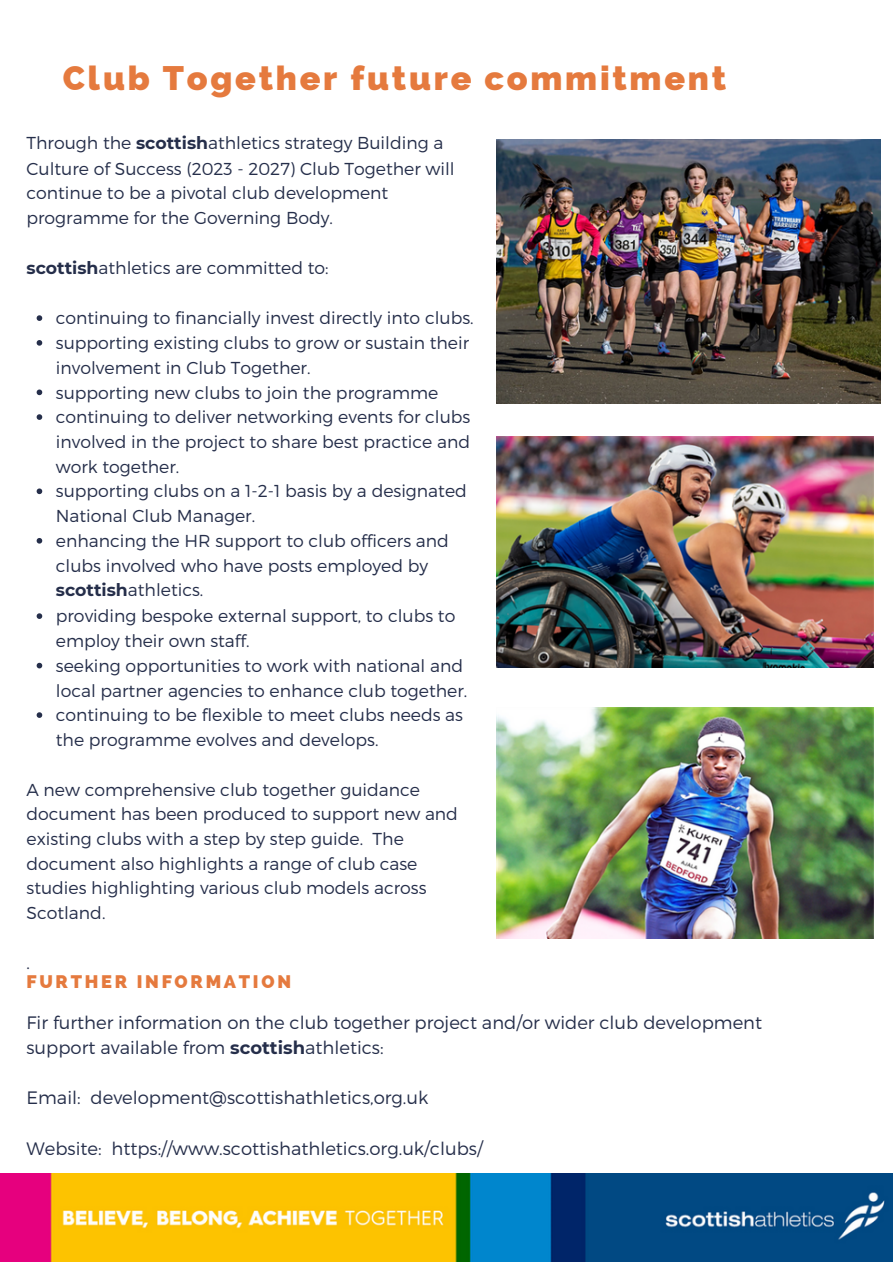
<style>
.page{position:relative;width:893px;height:1264px;background:#fff}
.page>*{position:absolute;margin:0;border:0;box-sizing:border-box;transform-origin:0 0}
.t1{font:800 34.05px "Raleway";letter-spacing:.08em;color:#e57a3e}
.t2{font:800 18.15px "Raleway";letter-spacing:.15em;color:#e57a3e}
.t3{font:300 18px/25.2px "Montserrat";color:#252e4a}
.t4{font:300 17.25px/24.8px "Montserrat";color:#252e4a}
.s1{font-weight:700}
</style>
<div class="page">
<img style="left:0;top:1173px;width:892px;height:88px">
<img style="left:496px;top:436px;width:377px;height:232px">
<img style="left:496px;top:707px;width:377px;height:231px">
<img style="left:496px;top:139px;width:384px;height:264px">
<svg style="left:37px;top:315px;width:5px;height:6px"></svg>
<svg style="left:37px;top:340px;width:5px;height:6px"></svg>
<svg style="left:37px;top:389px;width:5px;height:6px"></svg>
<svg style="left:37px;top:414px;width:5px;height:6px"></svg>
<svg style="left:37px;top:488px;width:5px;height:6px"></svg>
<svg style="left:37px;top:538px;width:5px;height:5px"></svg>
<svg style="left:37px;top:613px;width:5px;height:6px"></svg>
<svg style="left:37px;top:662px;width:5px;height:6px"></svg>
<svg style="left:37px;top:712px;width:5px;height:6px"></svg>
<p class="t1" style="left:63px;top:58px;width:664px">Club Together future commitment</p>
<p class="t4" style="left:26px;top:129px;width:429px">Through the <span class="s1">scottish</span>athletics strategy Building a Culture of Success (2023 - 2027) Club Together will continue to be a pivotal club development programme for the Governing Body.</p>
<p class="t4" style="left:26px;top:254px;width:303px"><span class="s1">scottish</span>athletics are committed to:</p>
<p class="t4" style="left:56px;top:305px;width:419px">continuing to financially invest directly into clubs.</p>
<p class="t4" style="left:56px;top:329px;width:414px">supporting existing clubs to grow or sustain their involvement in Club Together.</p>
<p class="t4" style="left:56px;top:379px;width:384px">supporting new clubs to join the programme</p>
<p class="t4" style="left:56px;top:404px;width:416px;text-align:justify">continuing to deliver networking events for clubs involved in the project to share best practice and work together.</p>
<p class="t4" style="left:56px;top:478px;width:412px">supporting clubs on a 1-2-1 basis by a designated<br>National Club Manager.</p>
<p class="t4" style="left:56px;top:527px;width:394px">enhancing the HR support to club officers and clubs involved who have posts employed by <span class="s1">scottish</span>athletics.</p>
<p class="t4" style="left:56px;top:603px;width:401px">providing bespoke external support, to clubs to employ their own staff.</p>
<p class="t4" style="left:56px;top:652px;width:413px">seeking opportunities to work with national and local partner agencies to enhance club together.</p>
<p class="t4" style="left:56px;top:702px;width:408px">continuing to be flexible to meet clubs needs as the programme evolves and develops.</p>
<p class="t4" style="left:26px;top:776px;width:433px">A new comprehensive club together guidance document has been produced to support new and existing clubs with a step by step guide. The document also highlights a range of club case studies highlighting various club models across Scotland.</p>
<p class="t4" style="left:26px;top:949px;width:5px">.</p>
<p class="t2" style="left:26px;top:971px;width:266px">FURTHER INFORMATION</p>
<p class="t3" style="left:26px;top:1009px;width:737px">Fir further information on the club together project and/or wider club development support available from <span class="s1">scottish</span>athletics:</p>
<p class="t3" style="left:26px;top:1084px;width:403px">Email: development@scottishathletics,org.uk</p>
<p class="t3" style="left:26px;top:1134px;width:457px">Website: https://www.scottishathletics.org.uk/clubs/</p>
</div>
